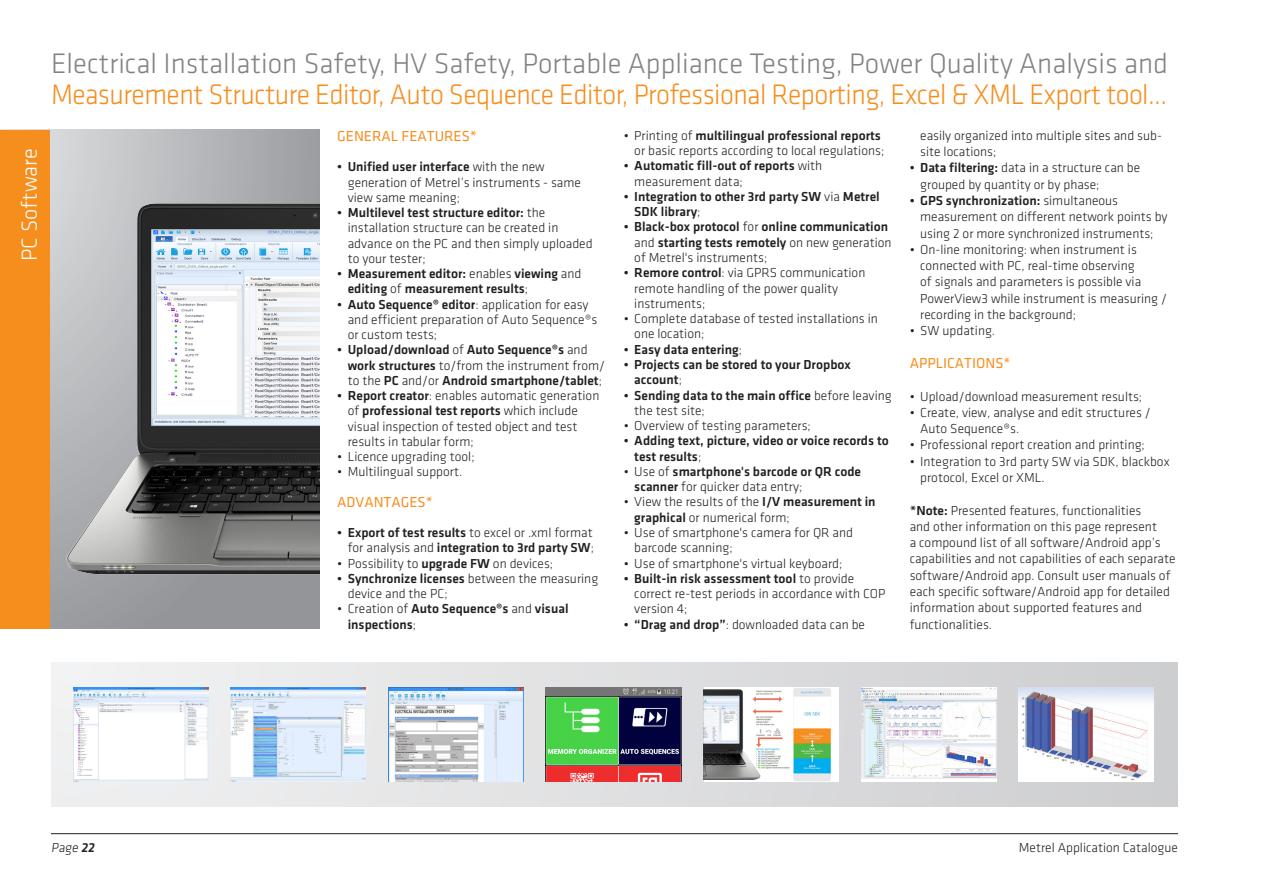
<style>
.page{position:relative;width:1263px;height:893px;background:#fff}
.page>*{position:absolute;margin:0;border:0;box-sizing:border-box;transform-origin:0 0}
.naslov{font:300 29.25px "Klavika";letter-spacing:-.02em;color:#f68e1e;scale:.95 1}
.naslov-2{font:300 29.25px "Klavika";color:#808285}
.naslov-3{font:300 22.5px "Klavika";color:#fff}
.podnaslov{font:15px "Klavika";color:#f68e1e}
.t1{font:300 13.5px/15.3px "Klavika";color:#231f20}
.t2{font:500 13.5px/15.3px "Klavika";color:#231f20}
.s1{font-weight:500}
.s2{font-weight:300}
</style>
<div class="page">
<hr style="left:51px;top:833px;width:1127px;height:1px;background:#231f20">
<div style="left:51px;top:662px;width:1127px;height:144px;background:linear-gradient(to right,#f1f2f3,#cdcdcf)"></div>
<svg style="left:50px;top:130px;width:269px;height:499px;background:#adaeb1"></svg>
<img style="left:65px;top:199px;width:254px;height:379px">
<img style="left:73px;top:687px;width:135px;height:94px">
<img style="left:231px;top:687px;width:135px;height:94px">
<img style="left:388px;top:687px;width:135px;height:94px">
<img style="left:546px;top:687px;width:135px;height:94px">
<img style="left:703px;top:687px;width:136px;height:94px">
<img style="left:861px;top:687px;width:135px;height:94px">
<img style="left:1019px;top:687px;width:135px;height:94px">
<div style="left:0;top:130px;width:50px;height:499px;background:#f68e1e"></div>
<p class="naslov-3" style="left:17px;top:261px;width:115px;rotate:-90deg">PC Software</p>
<p class="naslov-2" style="left:51px;top:47px;width:1118px">Electrical Installation Safety, HV Safety, Portable Appliance Testing, Power Quality Analysis and</p>
<p class="naslov" style="left:51px;top:79px;width:1176px">Measurement Structure Editor, Auto Sequence Editor, Professional Reporting, Excel &amp; XML Export tool...</p>
<p class="podnaslov" style="left:337px;top:128px;width:141px">GENERAL FEATURES*</p>
<p class="t1" style="left:348px;top:160px;width:235px;text-indent:-10px"><span class="s1">• Unified user interface</span> with the new generation of Metrel’s instruments - same view same meaning;</p>
<p class="t1" style="left:348px;top:205px;width:246px;text-indent:-10px"><span class="s1">• Multilevel test structure editor:</span> the installation structure can be created in advance on the PC and then simply uploaded to your tester;</p>
<p class="t2" style="left:348px;top:266px;width:235px;text-indent:-10px">• Measurement editor: <span class="s2">enables</span> viewing <span class="s2">and </span>editing <span class="s2">of</span> measurement results<span class="s2">;</span></p>
<p class="t1" style="left:348px;top:297px;width:251px;text-indent:-10px"><span class="s1">• Auto Sequence® editor</span>: application for easy and efficient preparation of Auto Sequence®s or custom tests;</p>
<p class="t2" style="left:348px;top:342px;width:259px;text-indent:-10px">• Upload/download <span class="s2">of</span> Auto Sequence®s <span class="s2">and </span>work structures <span class="s2">to/from the instrument from/ to the</span> PC <span class="s2">and/or</span> Android smartphone/tablet<span class="s2">;</span></p>
<p class="t1" style="left:348px;top:388px;width:253px;text-indent:-10px"><span class="s1">• Report creator</span>: enables automatic generation of <span class="s1">professional test reports</span> which include visual inspection of tested object and test results in tabular form;</p>
<p class="t1" style="left:337px;top:449px;width:139px">• Licence upgrading tool;</p>
<p class="t1" style="left:337px;top:464px;width:127px">• Multilingual support.</p>
<p class="podnaslov" style="left:337px;top:494px;width:97px">ADVANTAGES*</p>
<p class="t2" style="left:337px;top:525px;width:258px;text-align:right">• Export of test results <span class="s2">to excel or .xml format for analysis and</span> integration to 3rd party SW<span class="s2">;</span></p>
<p class="t1" style="left:337px;top:556px;width:217px">• Possibility to <span class="s1">upgrade FW</span> on devices;</p>
<p class="t1" style="left:348px;top:571px;width:252px;text-indent:-10px"><span class="s1">• Synchronize licenses</span> between the measuring device and the PC;</p>
<p class="t2" style="left:348px;top:601px;width:222px;text-indent:-10px"><span class="s2">• Creation of</span> Auto Sequence®s <span class="s2">and</span> visual inspections<span class="s2">;</span></p>
<p class="t1" style="left:624px;top:128px;width:262px;text-align:right">• Printing of <span class="s1">multilingual professional reports </span>or basic reports according to local regulations;</p>
<p class="t2" style="left:634px;top:158px;width:189px;text-indent:-10px">• Automatic fill-out of reports <span class="s2">with measurement data;</span></p>
<p class="t2" style="left:634px;top:189px;width:247px;text-indent:-10px">• Integration to other 3rd party SW <span class="s2">via</span> Metrel<br>SDK library<span class="s2">;</span></p>
<p class="t2" style="left:634px;top:220px;width:259px;text-indent:-10px">• Black-box protocol <span class="s2">for</span> online communication <span class="s2">and</span> starting tests remotely <span class="s2">on new generation of Metrel's instruments;</span></p>
<p class="t1" style="left:634px;top:265px;width:233px;text-indent:-10px"><span class="s1">• Remore control</span>: via GPRS communication remote handling of the power quality instruments;</p>
<p class="t1" style="left:634px;top:311px;width:245px;text-indent:-10px">• Complete database of tested installations in one location;</p>
<p class="t2" style="left:624px;top:342px;width:120px">• Easy data entering<span class="s2">;</span></p>
<p class="t2" style="left:634px;top:357px;width:218px;text-indent:-10px">• Projects can be stored to your Dropbox account<span class="s2">;</span></p>
<p class="t2" style="left:634px;top:388px;width:259px;text-indent:-10px">• Sending data to the main office <span class="s2">before leaving the test site;</span></p>
<p class="t1" style="left:624px;top:418px;width:189px">• Overview of testing parameters;</p>
<p class="t2" style="left:634px;top:433px;width:256px;text-indent:-10px">• Adding text, picture, video or voice records to test results<span class="s2">;</span></p>
<p class="t2" style="left:634px;top:464px;width:228px;text-indent:-10px"><span class="s2">• Use of</span> smartphone's barcode or QR code scanner <span class="s2">for quicker data entry;</span></p>
<p class="t1" style="left:634px;top:495px;width:243px;text-indent:-10px">• View the results of the <span class="s1">I/V measurement in graphical</span> or numerical form;</p>
<p class="t1" style="left:634px;top:525px;width:220px;text-indent:-10px">• Use of smartphone's camera for QR and barcode scanning;</p>
<p class="t1" style="left:624px;top:556px;width:220px">• Use of smartphone's virtual keyboard;</p>
<p class="t1" style="left:634px;top:571px;width:253px;text-indent:-10px"><span class="s1">• Built-in risk assessment tool</span> to provide correct re-test periods in accordance with COP version 4;</p>
<p class="t1" style="left:624px;top:617px;width:243px"><span class="s1">• “Drag and drop”</span>: downloaded data can be</p>
<p class="t1" style="left:920px;top:127px;width:243px;line-height:16.4px">easily organized into multiple sites and sub&shy;site locations;</p>
<p class="t1" style="left:920px;top:160px;width:222px;line-height:16.4px;text-indent:-10px"><span class="s1">• Data filtering:</span> data in a structure can be grouped by quantity or by phase;</p>
<p class="t1" style="left:920px;top:193px;width:249px;line-height:16.4px;text-indent:-10px"><span class="s1">• GPS synchronization:</span> simultaneous measurement on different network points by using 2 or more synchronized instruments;</p>
<p class="t1" style="left:920px;top:241px;width:248px;line-height:16.4px;text-indent:-10px">• On-line monitoring: when instrument is connected with PC, real-time observing<br>of signals and parameters is possible via PowerView3 while instrument is measuring / recording in the background;</p>
<p class="t1" style="left:910px;top:323px;width:87px">• SW updating.</p>
<p class="podnaslov" style="left:910px;top:355px;width:102px">APPLICATIONS*</p>
<p class="t1" style="left:910px;top:389px;width:234px">• Upload/download measurement results;</p>
<p class="t1" style="left:920px;top:404px;width:232px;line-height:16.4px;text-indent:-10px">• Create, view, analyse and edit structures /<br>Auto Sequence®s.</p>
<p class="t1" style="left:910px;top:437px;width:237px">• Professional report creation and printing;</p>
<p class="t1" style="left:920px;top:453px;width:251px;line-height:16.4px;text-indent:-10px">• Integration to 3rd party SW via SDK, blackbox protocol, Excel or XML.</p>
<p class="t1" style="left:910px;top:502px;width:267px;line-height:16.4px"><span class="s1">*Note:</span> Presented features, functionalities<br>and other information on this page represent<br>a compound list of all software/Android app’s capabilities and not capabilities of each separate software/Android app. Consult user manuals of each specific software/Android app for detailed information about supported features and functionalities.</p>
<p class="t1" style="left:51px;top:840px;width:47px">Page <span class="s1">22</span></p>
<p class="t1" style="left:1019px;top:840px;width:161px">Metrel Application Catalogue</p>
</div>
